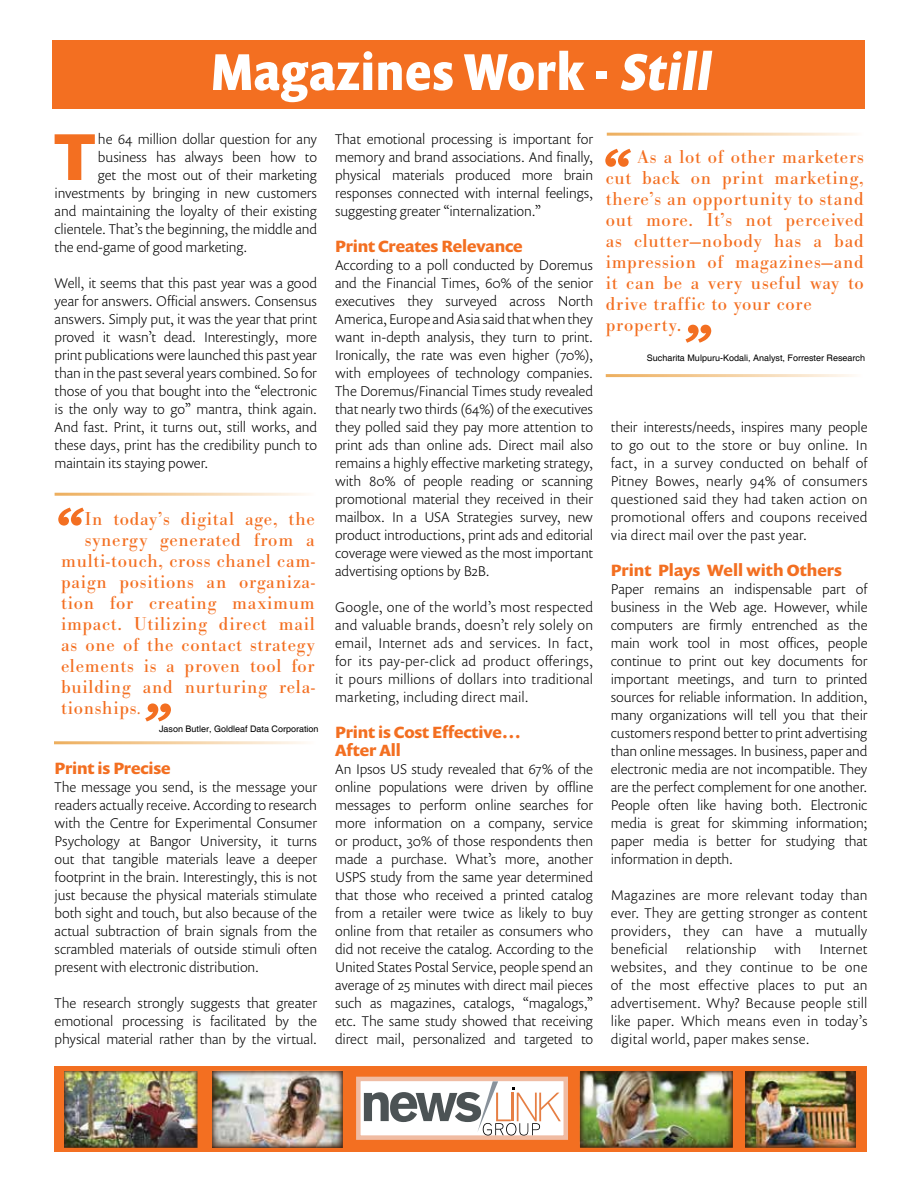
<style>
.page{position:relative;width:918px;height:1188px;background:#fff}
.page>*{position:absolute;margin:0;border:0;box-sizing:border-box;transform-origin:0 0}
.t1{font:700 67.2px "Prenton RP Pro";color:#f36f21}
.t2{font:700 52.5px "Prenton RP Cond";letter-spacing:.04em;color:#fff}
.t3{font:italic 700 51px "Bookman Old Style";color:#f36f21}
.t4{font:19.5px/21px "Bodoni URW";letter-spacing:.04em;color:#f36f21}
.t5{font:700 16.5px/18px "Prenton RP Pro";letter-spacing:-.01em;color:#f36f21}
.t6{font:300 14.25px/18px "Prenton RP Pro";letter-spacing:-.01em;color:#000;text-align:justify}
.t7{font:9px "Helvetica";color:#000}
.s1{font-family:"Minion Pro";font-style:italic;font-size:18px}
</style>
<div class="page">
<div style="left:52px;top:40px;width:813px;height:69px;background:#f36f21"></div>
<div style="left:54px;top:1066px;width:812px;height:86px;background:#f36f21"></div>
<img style="left:64px;top:1071px;width:133px;height:77px">
<img style="left:212px;top:1071px;width:131px;height:77px">
<img style="left:580px;top:1071px;width:153px;height:77px">
<img style="left:745px;top:1071px;width:111px;height:77px">
<div style="left:356px;top:1077px;width:212px;height:63px;background:#fff;border:4px solid #f0bca3"></div>
<svg style="left:364px;top:1081px;width:197px;height:55px"></svg>
<h2 class="t2" style="left:212px;top:38px;width:508px">Magazines Work - Still</h2>
<h1 class="t1" style="left:55px;top:111px;width:41px">T</h1>
<p class="t6" style="left:98px;top:130px;width:221px">he 64 million dollar question for any</p>
<p class="t6" style="left:98px;top:148px;width:221px">business has always been how to</p>
<p class="t6" style="left:98px;top:166px;width:221px">get the most out of their marketing</p>
<p class="t6" style="left:55px;top:184px;width:264px">investments by bringing in new customers</p>
<p class="t6" style="left:55px;top:202px;width:264px">and maintaining the loyalty of their existing</p>
<p class="t6" style="left:55px;top:220px;width:264px">clientele. That’s the beginning, the middle and</p>
<p class="t6" style="left:55px;top:238px;width:194px">the end-game of good marketing.</p>
<p class="t6" style="left:55px;top:273px;width:264px">Well, it seems that this past year was a good year for answers. Official answers. Consensus answers. Simply put, it was the year that print proved it wasn’t dead. Interestingly, more print publications were launched this past year than in the past several years combined. So for those of you that bought into the “electronic is the only way to go” mantra, think again.<br>And fast. Print, it turns out, still works, and these days, print has the credibility punch to maintain its staying power.</p>
<h3 class="t3" style="left:52px;top:489px;width:28px">“</h3>
<h3 class="t4" style="left:85px;top:508px;width:232px">In today’s digital age, the</h3>
<h3 class="t4" style="left:85px;top:529px;width:232px">synergy generated from a</h3>
<h3 class="t4" style="left:61px;top:550px;width:255px">multi-touch, cross chanel cam-</h3>
<h3 class="t4" style="left:61px;top:571px;width:255px">paign positions an organiza-</h3>
<h3 class="t4" style="left:61px;top:592px;width:255px">tion for creating maximum</h3>
<h3 class="t4" style="left:61px;top:613px;width:255px">impact. Utilizing direct mail</h3>
<h3 class="t4" style="left:61px;top:634px;width:255px">as one of the contact strategy</h3>
<h3 class="t4" style="left:61px;top:655px;width:255px">elements is a proven tool for</h3>
<h3 class="t4" style="left:61px;top:676px;width:255px">building and nurturing rela-</h3>
<h3 class="t4" style="left:61px;top:697px;width:82px">tionships<span class="s1">.</span></h3>
<h3 class="t3" style="left:140px;top:685px;width:28px">”</h3>
<p class="t7" style="left:159px;top:724px;width:161px">Jason Butler, Goldleaf Data Corporation</p>
<p class="t5" style="left:55px;top:759px;width:118px">Print is Precise</p>
<p class="t6" style="left:55px;top:778px;width:264px">The message you send, is the message your readers actually receive. According to research with the Centre for Experimental Consumer Psychology at Bangor University, it turns out that tangible materials leave a deeper footprint in the brain. Interestingly, this is not just because the physical materials stimulate both sight and touch, but also because of the actual subtraction of brain signals from the scrambled materials of outside stimuli often present with electronic distribution.</p>
<p class="t6" style="left:55px;top:993px;width:264px">The research strongly suggests that greater emotional processing is facilitated by the physical material rather than by the virtual.</p>
<p class="t6" style="left:335px;top:130px;width:260px">That emotional processing is important for memory and brand associations. And finally, physical materials produced more brain responses connected with internal feelings, suggesting greater “internalization.”</p>
<p class="t5" style="left:335px;top:237px;width:189px">Print Creates Relevance</p>
<p class="t6" style="left:335px;top:256px;width:260px">According to a poll conducted by Doremus and the Financial Times, 60% of the senior executives they surveyed across North America, Europe and Asia said that when they want in-depth analysis, they turn to print.<br>Ironically, the rate was even higher (70%), with employees of technology companies.<br>The Doremus/Financial Times study revealed that nearly two thirds (64%) of the executives they polled said they pay more attention to print ads than online ads. Direct mail also remains a highly effective marketing strategy, with 80% of people reading or scanning promotional material they received in their mailbox. In a USA Strategies survey, new product introductions, print ads and editorial coverage were viewed as the most important advertising options by B2B.</p>
<p class="t6" style="left:335px;top:597px;width:260px">Google, one of the world’s most respected and valuable brands, doesn’t rely solely on email, Internet ads and services. In fact, for its pay-per-click ad product offerings, it pours millions of dollars into traditional marketing, including direct mail.</p>
<p class="t5" style="left:335px;top:723px;width:187px">Print is Cost Effective…<br>After All</p>
<p class="t6" style="left:335px;top:760px;width:260px">An Ipsos US study revealed that 67% of the online populations were driven by offline messages to perform online searches for more information on a company, service or product, 30% of those respondents then made a purchase. What’s more, another USPS study from the same year determined that those who received a printed catalog from a retailer were twice as likely to buy online from that retailer as consumers who did not receive the catalog. According to the United States Postal Service, people spend an average of 25 minutes with direct mail pieces such as magazines, catalogs, “magalogs,” etc. The same study showed that receiving direct mail, personalized and targeted to</p>
<h3 class="t3" style="left:599px;top:130px;width:28px">“</h3>
<h3 class="t4" style="left:606px;top:146px;width:260px;text-indent:32px">As a lot of other marketers cut back on print marketing, there’s an opportunity to stand out more. It’s not perceived as clutter—nobody has a bad impression of magazines—and it can be a very useful way to drive traffic to your core property.</h3>
<h3 class="t3" style="left:680px;top:306px;width:28px">”</h3>
<p class="t7" style="left:647px;top:353px;width:220px">Sucharita Mulpuru-Kodali, Analyst, Forrester Research</p>
<p class="t6" style="left:611px;top:417px;width:258px">their interests/needs, inspires many people to go out to the store or buy online. In fact, in a survey conducted on behalf of Pitney Bowes, nearly 94% of consumers questioned said they had taken action on promotional offers and coupons received via direct mail over the past year.</p>
<p class="t5" style="left:611px;top:561px;width:233px">Print Plays Well with Others</p>
<p class="t6" style="left:611px;top:580px;width:258px">Paper remains an indispensable part of business in the Web age. However, while computers are firmly entrenched as the main work tool in most offices, people continue to print out key documents for important meetings, and turn to printed sources for reliable information. In addition, many organizations will tell you that their customers respond better to print advertising than online messages. In business, paper and electronic media are not incompatible. They are the perfect complement for one another.<br>People often like having both. Electronic media is great for skimming information; paper media is better for studying that information in depth.</p>
<p class="t6" style="left:611px;top:885px;width:258px">Magazines are more relevant today than ever. They are getting stronger as content providers, they can have a mutually beneficial</p>
<p class="t6" style="left:686px;top:939px;width:72px">relationship</p>
<p class="t6" style="left:774px;top:939px;width:28px">with</p>
<p class="t6" style="left:611px;top:939px;width:258px;text-indent:209px">Internet websites, and they continue to be one of the most effective places to put an advertisement. Why? Because people still like paper. Which means even in today’s digital world, paper makes sense.</p>
</div>
